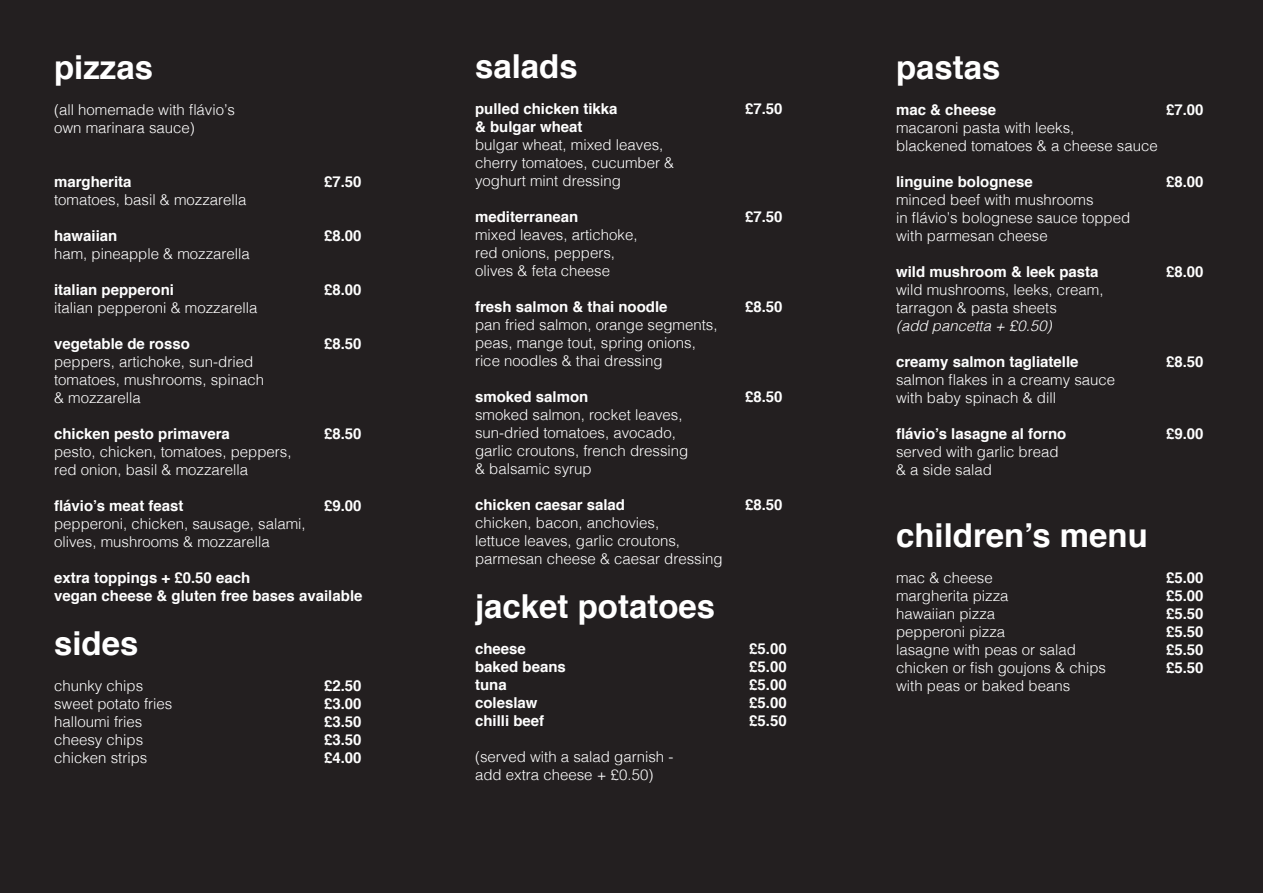
<style>
.page{position:relative;width:1263px;height:893px;background:#fff}
.page>*{position:absolute;margin:0;border:0;box-sizing:border-box;transform-origin:0 0}
.t1{font:700 33px "Helvetica";color:#fff}
.t2{font:300 15px/18px "Helvetica";color:#fff}
.t3{font:700 15px "Helvetica";color:#fff}
.t4{font:italic 300 15px "Helvetica";color:#fff}
</style>
<div class="page">
<div style="left:0;top:0;width:434px;height:893px;background:#231f20"></div>
<div style="left:408px;top:0;width:447px;height:893px;background:#231f20"></div>
<div style="left:829px;top:0;width:434px;height:893px;background:#231f20"></div>
<p class="t1" style="left:54px;top:41px;width:101px">pizzas</p>
<p class="t2" style="left:54px;top:99px;width:182px">(all homemade with flávio’s</p>
<p class="t2" style="left:54px;top:117px;width:142px">own marinara sauce)</p>
<p class="t3" style="left:54px;top:169px;width:79px">margherita</p>
<p class="t3" style="left:324px;top:169px;width:39px">£7.50</p>
<p class="t2" style="left:54px;top:189px;width:194px">tomatoes, basil &amp; mozzarella</p>
<p class="t3" style="left:54px;top:223px;width:65px">hawaiian</p>
<p class="t3" style="left:324px;top:223px;width:39px">£8.00</p>
<p class="t2" style="left:54px;top:243px;width:197px">ham, pineapple &amp; mozzarella</p>
<p class="t3" style="left:54px;top:277px;width:122px">italian pepperoni</p>
<p class="t3" style="left:324px;top:277px;width:39px">£8.00</p>
<p class="t2" style="left:54px;top:297px;width:205px">italian pepperoni &amp; mozzarella</p>
<p class="t3" style="left:54px;top:331px;width:137px">vegetable de rosso</p>
<p class="t3" style="left:324px;top:331px;width:39px">£8.50</p>
<p class="t2" style="left:54px;top:351px;width:212px">peppers, artichoke, sun-dried tomatoes, mushrooms, spinach &amp; mozzarella</p>
<p class="t3" style="left:54px;top:421px;width:177px">chicken pesto primavera</p>
<p class="t3" style="left:324px;top:421px;width:39px">£8.50</p>
<p class="t2" style="left:54px;top:441px;width:239px">pesto, chicken, tomatoes, peppers,</p>
<p class="t2" style="left:54px;top:459px;width:196px">red onion, basil &amp; mozzarella</p>
<p class="t3" style="left:54px;top:493px;width:131px">flávio’s meat feast</p>
<p class="t3" style="left:324px;top:493px;width:39px">£9.00</p>
<p class="t2" style="left:54px;top:513px;width:253px">pepperoni, chicken, sausage, salami,</p>
<p class="t2" style="left:54px;top:531px;width:217px">olives, mushrooms &amp; mozzarella</p>
<p class="t3" style="left:54px;top:565px;width:198px">extra toppings + £0.50 each</p>
<p class="t3" style="left:54px;top:583px;width:310px">vegan cheese &amp; gluten free bases available</p>
<p class="t1" style="left:54px;top:617px;width:86px">sides</p>
<p class="t2" style="left:54px;top:675px;width:91px">chunky chips</p>
<p class="t3" style="left:324px;top:673px;width:39px">£2.50</p>
<p class="t2" style="left:54px;top:693px;width:120px">sweet potato fries</p>
<p class="t3" style="left:324px;top:691px;width:39px">£3.00</p>
<p class="t2" style="left:54px;top:711px;width:90px">halloumi fries</p>
<p class="t3" style="left:324px;top:709px;width:39px">£3.50</p>
<p class="t2" style="left:54px;top:729px;width:91px">cheesy chips</p>
<p class="t3" style="left:324px;top:727px;width:39px">£3.50</p>
<p class="t2" style="left:54px;top:747px;width:95px">chicken strips</p>
<p class="t3" style="left:324px;top:745px;width:39px">£4.00</p>
<p class="t1" style="left:475px;top:40px;width:104px">salads</p>
<p class="t3" style="left:475px;top:97px;width:144px">pulled chicken tikka</p>
<p class="t3" style="left:745px;top:97px;width:39px">£7.50</p>
<p class="t3" style="left:475px;top:115px;width:109px">&amp; bulgar wheat</p>
<p class="t2" style="left:475px;top:135px;width:190px">bulgar wheat, mixed leaves,</p>
<p class="t2" style="left:475px;top:153px;width:201px">cherry tomatoes, cucumber &amp;</p>
<p class="t2" style="left:475px;top:171px;width:147px">yoghurt mint dressing</p>
<p class="t3" style="left:475px;top:205px;width:105px">mediterranean</p>
<p class="t3" style="left:745px;top:205px;width:39px">£7.50</p>
<p class="t2" style="left:475px;top:225px;width:164px">mixed leaves, artichoke,</p>
<p class="t2" style="left:475px;top:243px;width:142px">red onions, peppers,</p>
<p class="t2" style="left:475px;top:261px;width:137px">olives &amp; feta cheese</p>
<p class="t3" style="left:475px;top:295px;width:194px">fresh salmon &amp; thai noodle</p>
<p class="t3" style="left:745px;top:295px;width:39px">£8.50</p>
<p class="t2" style="left:475px;top:315px;width:244px">pan fried salmon, orange segments,</p>
<p class="t2" style="left:475px;top:333px;width:222px">peas, mange tout, spring onions,</p>
<p class="t2" style="left:475px;top:351px;width:189px">rice noodles &amp; thai dressing</p>
<p class="t3" style="left:475px;top:385px;width:115px">smoked salmon</p>
<p class="t3" style="left:745px;top:385px;width:39px">£8.50</p>
<p class="t2" style="left:475px;top:405px;width:209px">smoked salmon, rocket leaves,</p>
<p class="t2" style="left:475px;top:423px;width:202px">sun-dried tomatoes, avocado,</p>
<p class="t2" style="left:475px;top:441px;width:215px">garlic croutons, french dressing</p>
<p class="t2" style="left:475px;top:459px;width:118px">&amp; balsamic syrup</p>
<p class="t3" style="left:475px;top:493px;width:152px">chicken caesar salad</p>
<p class="t3" style="left:745px;top:493px;width:39px">£8.50</p>
<p class="t2" style="left:475px;top:513px;width:186px">chicken, bacon, anchovies,</p>
<p class="t2" style="left:475px;top:531px;width:207px">lettuce leaves, garlic croutons,</p>
<p class="t2" style="left:475px;top:549px;width:249px">parmesan cheese &amp; caesar dressing</p>
<p class="t1" style="left:475px;top:580px;width:242px">jacket potatoes</p>
<p class="t3" style="left:475px;top:637px;width:52px">cheese</p>
<p class="t3" style="left:749px;top:637px;width:39px">£5.00</p>
<p class="t3" style="left:475px;top:655px;width:92px">baked beans</p>
<p class="t3" style="left:749px;top:655px;width:39px">£5.00</p>
<p class="t3" style="left:475px;top:673px;width:33px">tuna</p>
<p class="t3" style="left:749px;top:673px;width:39px">£5.00</p>
<p class="t3" style="left:475px;top:691px;width:64px">coleslaw</p>
<p class="t3" style="left:749px;top:691px;width:39px">£5.00</p>
<p class="t3" style="left:475px;top:709px;width:71px">chilli beef</p>
<p class="t3" style="left:749px;top:709px;width:39px">£5.50</p>
<p class="t2" style="left:475px;top:747px;width:200px">(served with a salad garnish -</p>
<p class="t2" style="left:475px;top:765px;width:180px">add extra cheese + £0.50)</p>
<p class="t1" style="left:896px;top:41px;width:106px">pastas</p>
<p class="t3" style="left:896px;top:97px;width:102px">mac &amp; cheese</p>
<p class="t3" style="left:1166px;top:97px;width:39px">£7.00</p>
<p class="t2" style="left:896px;top:117px;width:180px">macaroni pasta with leeks,</p>
<p class="t2" style="left:896px;top:135px;width:263px">blackened tomatoes &amp; a cheese sauce</p>
<p class="t3" style="left:896px;top:169px;width:138px">linguine bolognese</p>
<p class="t3" style="left:1166px;top:169px;width:39px">£8.00</p>
<p class="t2" style="left:896px;top:189px;width:199px">minced beef with mushrooms</p>
<p class="t2" style="left:896px;top:207px;width:236px">in flávio’s bolognese sauce topped</p>
<p class="t2" style="left:896px;top:225px;width:153px">with parmesan cheese</p>
<p class="t3" style="left:896px;top:259px;width:204px">wild mushroom &amp; leek pasta</p>
<p class="t3" style="left:1166px;top:259px;width:39px">£8.00</p>
<p class="t2" style="left:896px;top:279px;width:209px">wild mushrooms, leeks, cream,</p>
<p class="t2" style="left:896px;top:297px;width:162px">tarragon &amp; pasta sheets</p>
<p class="t4" style="left:896px;top:313px;width:157px">(add pancetta + £0.50)</p>
<p class="t3" style="left:896px;top:349px;width:184px">creamy salmon tagliatelle</p>
<p class="t3" style="left:1166px;top:349px;width:39px">£8.50</p>
<p class="t2" style="left:896px;top:369px;width:221px">salmon flakes in a creamy sauce</p>
<p class="t2" style="left:896px;top:387px;width:162px">with baby spinach &amp; dill</p>
<p class="t3" style="left:896px;top:421px;width:172px">flávio’s lasagne al forno</p>
<p class="t3" style="left:1166px;top:421px;width:39px">£9.00</p>
<p class="t2" style="left:896px;top:441px;width:164px">served with garlic bread</p>
<p class="t2" style="left:896px;top:459px;width:97px">&amp; a side salad</p>
<p class="t1" style="left:896px;top:509px;width:253px">children’s menu</p>
<p class="t2" style="left:896px;top:567px;width:98px">mac &amp; cheese</p>
<p class="t3" style="left:1166px;top:565px;width:39px">£5.00</p>
<p class="t2" style="left:896px;top:585px;width:114px">margherita pizza</p>
<p class="t3" style="left:1166px;top:583px;width:39px">£5.00</p>
<p class="t2" style="left:896px;top:603px;width:101px">hawaiian pizza</p>
<p class="t3" style="left:1166px;top:601px;width:39px">£5.50</p>
<p class="t2" style="left:896px;top:621px;width:111px">pepperoni pizza</p>
<p class="t3" style="left:1166px;top:619px;width:39px">£5.50</p>
<p class="t2" style="left:896px;top:639px;width:182px">lasagne with peas or salad</p>
<p class="t3" style="left:1166px;top:637px;width:39px">£5.50</p>
<p class="t2" style="left:896px;top:657px;width:212px">chicken or fish goujons &amp; chips</p>
<p class="t3" style="left:1166px;top:655px;width:39px">£5.50</p>
<p class="t2" style="left:896px;top:675px;width:176px">with peas or baked beans</p>
</div>
